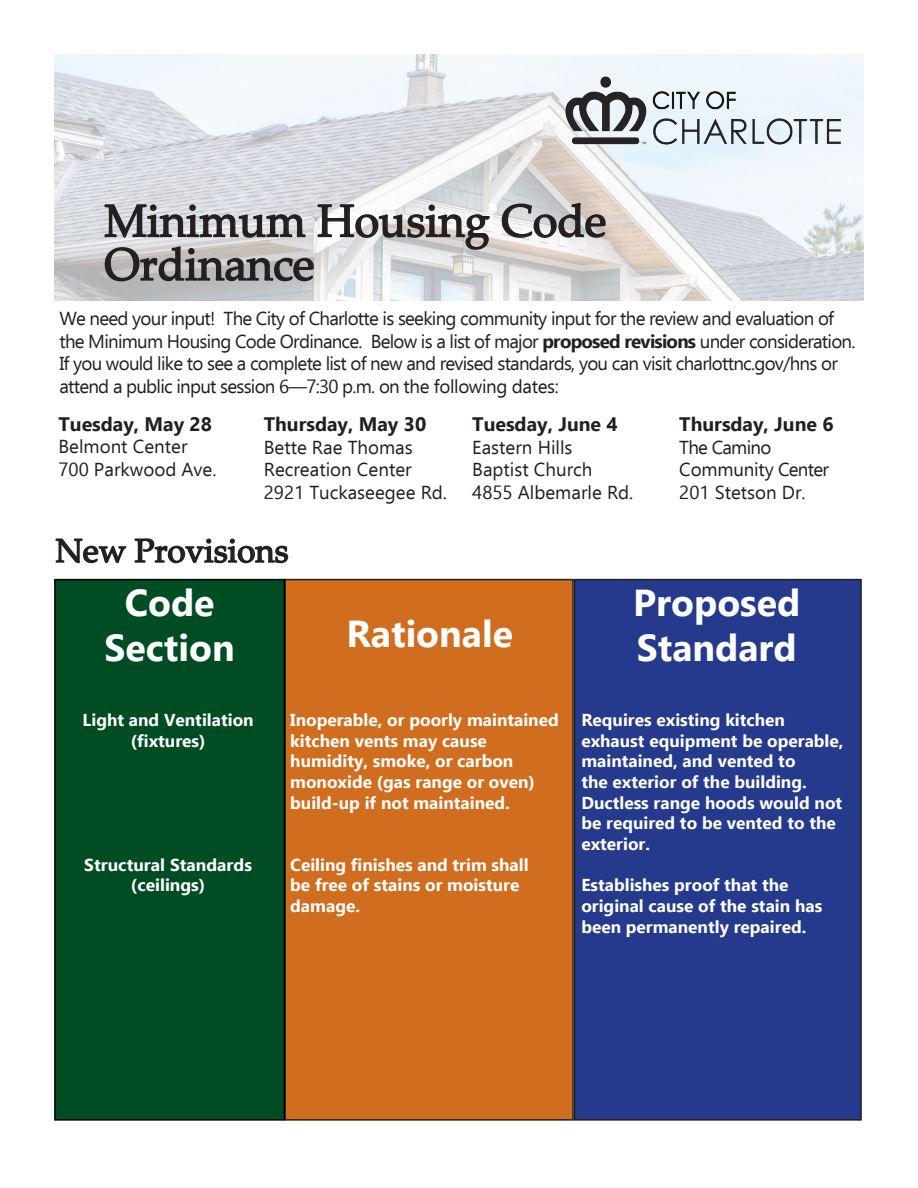
<style>
.page{position:relative;width:918px;height:1188px;background:#fff}
.page>*{position:absolute;margin:0;border:0;box-sizing:border-box;transform-origin:0 0}
.t1{font:45.45px/43.5px "Palatino Linotype";color:#231f20}
.t2{font:700 37.5px/45px "Myanmar Text";color:#fff}
.t3{font:33px "Palatino Linotype";color:#231f20}
.t4{font:700 19.5px "Ebrima";color:#231f20}
.t5{font:18.75px/22.5px "Ebrima";letter-spacing:-.04em;color:#231f20}
.t6{font:18.75px/22.5px "Ebrima";color:#231f20}
.t7{font:18.75px/22.5px "Ebrima";letter-spacing:-.01em;color:#231f20}
.t8{font:700 17.25px/20.7px "Ebrima";color:#fff}
.s1{font-weight:700}
</style>
<div class="page">
<img style="left:54px;top:54px;width:810px;height:247px">
<svg style="left:501px;top:202px;width:105px;height:37px;background:#b3b1b0"></svg>
<svg style="left:104px;top:203px;width:387px;height:79px;background:#bbbabb"></svg>
<div style="left:285px;top:580px;width:288px;height:540px;background:#d06d1e"></div>
<div style="left:284px;top:579px;width:290px;height:542px;border:2px solid #231f20"></div>
<div style="left:575px;top:580px;width:286px;height:540px;background:#253a8c"></div>
<div style="left:574px;top:579px;width:288px;height:542px;border:2px solid #231f20"></div>
<div style="left:54px;top:579px;width:231px;height:542px;background:#004c23;border:2px solid #000"></div>
<svg style="left:55px;top:538px;width:72px;height:26px"></svg>
<svg style="left:134px;top:538px;width:155px;height:26px"></svg>
<img style="left:563px;top:76px;width:282px;height:69px">
<h1 class="t1" style="left:104px;top:197px;width:504px">Minimum Housing Code<br>Ordinance</h1>
<p class="t5" style="left:59px;top:307px;width:798px">We need your input! The City of Charlotte is seeking community input for the review and evaluation of the Minimum Housing Code Ordinance. Below is a list of major <span class="s1">proposed revisions</span> under consideration.<br>If you would like to see a complete list of new and revised standards, you can visit charlottnc.gov/hns or attend a public input session 6—7:30 p.m. on the following dates:</p>
<p class="t4" style="left:58px;top:409px;width:155px">Tuesday, May 28</p>
<p class="t6" style="left:58px;top:435px;width:160px">Belmont Center<br>700 Parkwood Ave.</p>
<p class="t4" style="left:264px;top:410px;width:164px">Thursday, May 30</p>
<p class="t6" style="left:264px;top:436px;width:185px">Bette Rae Thomas<br>Recreation Center<br>2921 Tuckaseegee Rd.</p>
<p class="t4" style="left:472px;top:410px;width:147px">Tuesday, June 4</p>
<p class="t6" style="left:472px;top:436px;width:163px">Eastern Hills<br>Baptist Church<br>4855 Albemarle Rd.</p>
<p class="t4" style="left:679px;top:410px;width:156px">Thursday, June 6</p>
<p class="t7" style="left:679px;top:436px;width:151px">The Camino<br>Community Center<br>201 Stetson Dr.</p>
<h3 class="t3" style="left:56px;top:527px;width:235px">New Provisions</h3>
<h2 class="t2" style="left:105px;top:580px;width:132px;text-align:center">Code<br>Section</h2>
<h2 class="t2" style="left:346px;top:611px;width:168px">Rationale</h2>
<p class="t8" style="left:83px;top:709px;width:173px;text-align:center">Light and Ventilation (fixtures)</p>
<p class="t8" style="left:84px;top:854px;width:169px;text-align:center">Structural Standards (ceilings)</p>
<p class="t8" style="left:290px;top:709px;width:270px">Inoperable, or poorly maintained kitchen vents may cause humidity, smoke, or carbon monoxide (gas range or oven) build-up if not maintained.</p>
<p class="t8" style="left:290px;top:854px;width:240px">Ceiling finishes and trim shall be free of stains or moisture damage.</p>
<h2 class="t2" style="left:633px;top:580px;width:169px">Proposed<br>Standard</h2>
<p class="t8" style="left:581px;top:709px;width:264px">Requires existing kitchen exhaust equipment be operable, maintained, and vented to<br>the exterior of the building.<br>Ductless range hoods would not be required to be vented to the exterior.</p>
<p class="t8" style="left:581px;top:874px;width:242px">Establishes proof that the original cause of the stain has been permanently repaired.</p>
</div>
